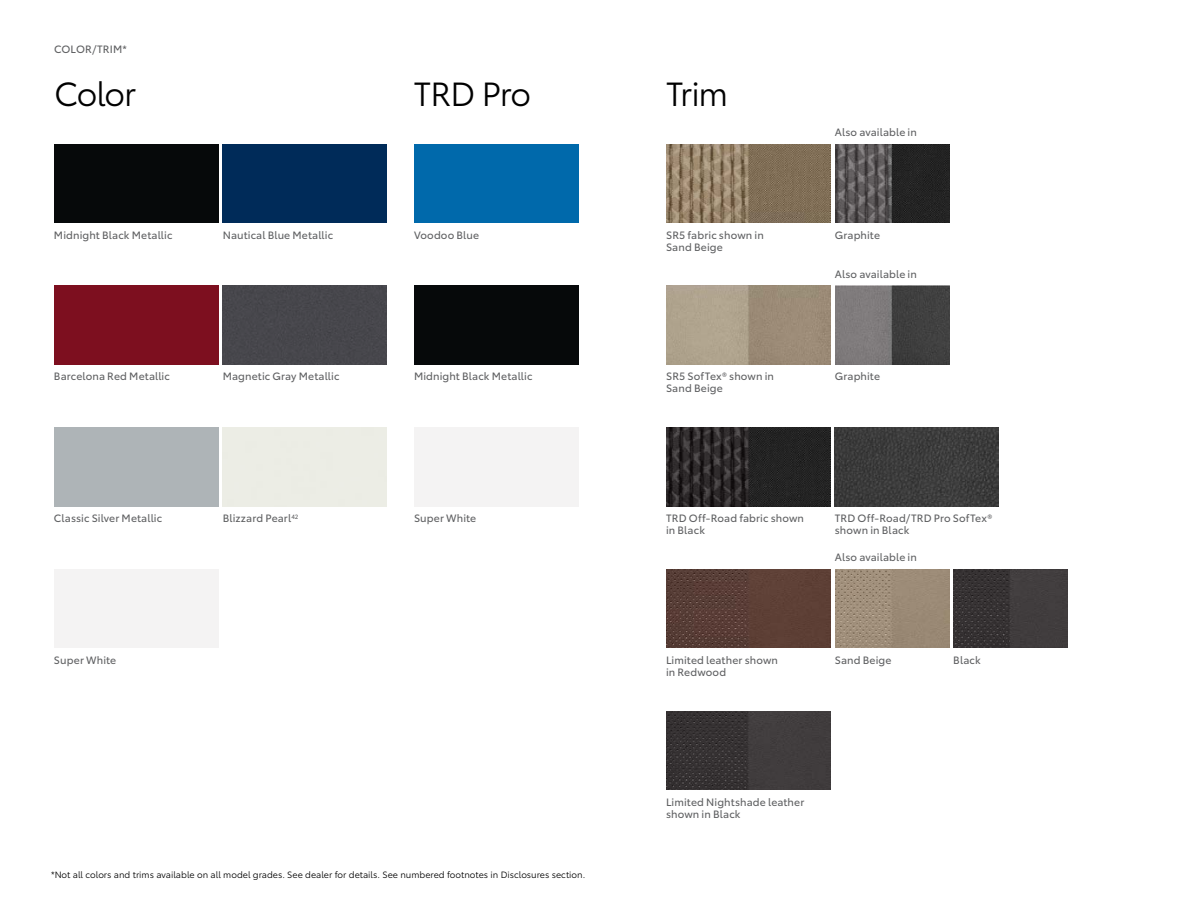
<style>
.page{position:relative;width:1188px;height:918px;background:#fff}
.page>*{position:absolute;margin:0;border:0;box-sizing:border-box;transform-origin:0 0}
.t1{font:33px "Toyota Type";letter-spacing:-.035em;color:#000}
.t2{font:10.5px/12px "Toyota Type";letter-spacing:.01em;color:#5f6062}
.t3{font:9px "Toyota Type";color:#000}
</style>
<div class="page">
<div style="left:54px;top:144px;width:164px;height:79px;background:#06090a"></div>
<div style="left:223px;top:144px;width:164px;height:79px;background:#002b59"></div>
<div style="left:54px;top:286px;width:164px;height:78px;background:#7d0f1f"></div>
<div style="left:223px;top:286px;width:164px;height:78px;background:#47474c"></div>
<div style="left:414px;top:144px;width:164px;height:79px;background:#0069ab"></div>
<div style="left:414px;top:286px;width:164px;height:78px;background:#06090a"></div>
<img style="left:666px;top:144px;width:164px;height:79px">
<img style="left:835px;top:144px;width:114px;height:79px">
<img style="left:666px;top:286px;width:164px;height:78px">
<img style="left:835px;top:286px;width:114px;height:78px">
<img style="left:666px;top:428px;width:164px;height:78px">
<img style="left:835px;top:428px;width:164px;height:78px">
<img style="left:666px;top:569px;width:164px;height:79px">
<img style="left:835px;top:569px;width:114px;height:79px">
<img style="left:953px;top:569px;width:114px;height:79px">
<img style="left:666px;top:711px;width:164px;height:79px">
<p class="t2" style="left:54px;top:42px;width:74px">COLOR/TRIM*</p>
<h1 class="t1" style="left:54px;top:70px;width:84px">Color</h1>
<h1 class="t1" style="left:414px;top:70px;width:119px">TRD Pro</h1>
<h1 class="t1" style="left:666px;top:70px;width:64px">Trim</h1>
<p class="t2" style="left:835px;top:126px;width:84px">Also available in</p>
<p class="t2" style="left:54px;top:228px;width:120px">Midnight Black Metallic</p>
<p class="t2" style="left:223px;top:228px;width:112px">Nautical Blue Metallic</p>
<p class="t2" style="left:414px;top:228px;width:67px">Voodoo Blue</p>
<p class="t2" style="left:666px;top:228px;width:99px">SR5 fabric shown in<br>Sand Beige</p>
<p class="t2" style="left:835px;top:228px;width:47px">Graphite</p>
<p class="t2" style="left:835px;top:267px;width:84px">Also available in</p>
<p class="t2" style="left:54px;top:370px;width:117px">Barcelona Red Metallic</p>
<p class="t2" style="left:223px;top:370px;width:118px">Magnetic Gray Metallic</p>
<p class="t2" style="left:414px;top:370px;width:120px">Midnight Black Metallic</p>
<p class="t2" style="left:666px;top:370px;width:110px">SR5 SofTex® shown in<br>Sand Beige</p>
<p class="t2" style="left:835px;top:370px;width:47px">Graphite</p>
<p class="t2" style="left:54px;top:511px;width:110px">Classic Silver Metallic</p>
<p class="t2" style="left:223px;top:511px;width:77px">Blizzard Pearl<sup>42</sup></p>
<p class="t2" style="left:414px;top:511px;width:64px">Super White</p>
<p class="t2" style="left:666px;top:511px;width:140px">TRD Off-Road fabric shown in Black</p>
<p class="t2" style="left:835px;top:511px;width:159px">TRD Off-Road/TRD Pro SofTex® shown in Black</p>
<p class="t2" style="left:835px;top:551px;width:84px">Also available in</p>
<p class="t2" style="left:54px;top:653px;width:64px">Super White</p>
<p class="t2" style="left:666px;top:653px;width:114px">Limited leather shown in Redwood</p>
<p class="t2" style="left:835px;top:653px;width:58px">Sand Beige</p>
<p class="t2" style="left:953px;top:653px;width:29px">Black</p>
<p class="t2" style="left:666px;top:795px;width:140px">Limited Nightshade leather shown in Black</p>
<p class="t3" style="left:51px;top:868px;width:536px">*Not all colors and trims available on all model grades. See dealer for details. See numbered footnotes in Disclosures section.</p>
</div>
